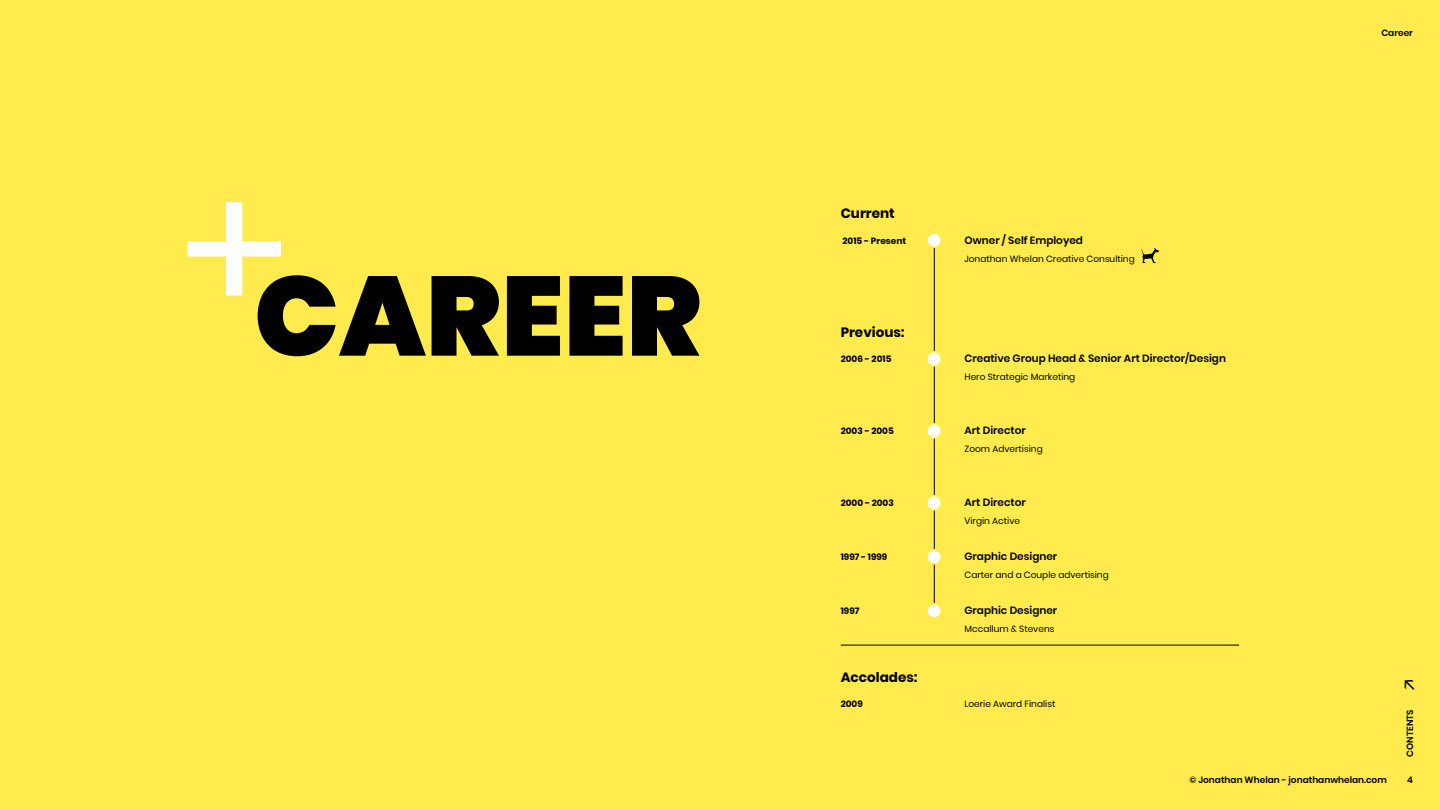
<style>
.page{position:relative;width:1440px;height:810px;background:#ffeb4d}
.page>*{position:absolute;margin:0;border:0;box-sizing:border-box;transform-origin:0 0}
.t1{font:183.15px "Poppins";color:#fff}
.t2{font:900 112.5px "Poppins";color:#000}
.t3{font:21px "Synthese";color:#000}
.t4{font:700 13.5px "Poppins";color:#000}
.t5{font:600 10.5px "Poppins";color:#000}
.t6{font:9px "Poppins";color:#000}
.t7{font:700 9px "Poppins";color:#000}
.t8{font:600 9px "Poppins";color:#000}
</style>
<div class="page">
<hr style="left:934px;top:242px;width:1px;height:369px;background:#000">
<hr style="left:841px;top:645px;width:398px;height:1px;background:#000">
<div style="left:927px;top:233px;width:14px;height:14px;background:#fff;border-radius:50%"></div>
<div style="left:926px;top:232px;width:16px;height:16px;border:2px solid #ffeb4d;border-radius:50%"></div>
<div style="left:927px;top:352px;width:14px;height:14px;background:#fff;border-radius:50%"></div>
<div style="left:926px;top:351px;width:16px;height:16px;border:2px solid #ffeb4d;border-radius:50%"></div>
<div style="left:927px;top:424px;width:14px;height:14px;background:#fff;border-radius:50%"></div>
<div style="left:926px;top:423px;width:16px;height:16px;border:2px solid #ffeb4d;border-radius:50%"></div>
<div style="left:927px;top:496px;width:14px;height:14px;background:#fff;border-radius:50%"></div>
<div style="left:926px;top:495px;width:16px;height:16px;border:2px solid #ffeb4d;border-radius:50%"></div>
<div style="left:927px;top:550px;width:14px;height:14px;background:#fff;border-radius:50%"></div>
<div style="left:926px;top:549px;width:16px;height:16px;border:2px solid #ffeb4d;border-radius:50%"></div>
<div style="left:927px;top:604px;width:14px;height:14px;background:#fff;border-radius:50%"></div>
<div style="left:926px;top:603px;width:16px;height:16px;border:2px solid #ffeb4d;border-radius:50%"></div>
<svg style="left:1141px;top:248px;width:18px;height:15px"></svg>
<h1 class="t1" style="left:182px;top:146px;width:107px">+</h1>
<h2 class="t2" style="left:254px;top:251px;width:449px">CAREER</h2>
<h3 class="t4" style="left:841px;top:206px;width:56px">Current</h3>
<p class="t7" style="left:843px;top:235px;width:65px">2015 - Present</p>
<p class="t5" style="left:964px;top:234px;width:120px">Owner / Self Employed</p>
<p class="t6" style="left:965px;top:253px;width:172px">Jonathan Whelan Creative Consulting</p>
<h3 class="t4" style="left:841px;top:324px;width:65px">Previous:</h3>
<p class="t7" style="left:841px;top:354px;width:52px">2006 - 2015</p>
<p class="t5" style="left:964px;top:352px;width:263px">Creative Group Head &amp; Senior Art Director/Design</p>
<p class="t6" style="left:964px;top:372px;width:112px">Hero Strategic Marketing</p>
<p class="t7" style="left:841px;top:426px;width:55px">2003 - 2005</p>
<p class="t5" style="left:964px;top:424px;width:63px">Art Director</p>
<p class="t6" style="left:964px;top:444px;width:80px">Zoom Advertising</p>
<p class="t7" style="left:841px;top:498px;width:55px">2000 - 2003</p>
<p class="t5" style="left:964px;top:496px;width:63px">Art Director</p>
<p class="t6" style="left:964px;top:516px;width:57px">Virgin Active</p>
<p class="t7" style="left:841px;top:552px;width:48px">1997 - 1999</p>
<p class="t5" style="left:964px;top:550px;width:94px">Graphic Designer</p>
<p class="t6" style="left:964px;top:570px;width:146px">Carter and a Couple advertising</p>
<p class="t7" style="left:841px;top:606px;width:20px">1997</p>
<p class="t5" style="left:964px;top:604px;width:94px">Graphic Designer</p>
<p class="t6" style="left:964px;top:624px;width:91px">Mccallum &amp; Stevens</p>
<h3 class="t4" style="left:841px;top:669px;width:78px">Accolades:</h3>
<p class="t7" style="left:841px;top:699px;width:24px">2009</p>
<p class="t6" style="left:964px;top:699px;width:92px">Loerie Award Finalist</p>
<p class="t8" style="left:1381px;top:28px;width:33px">Career</p>
<h3 class="t3" style="left:1402px;top:667px;width:16px">↖</h3>
<p class="t8" style="left:1405px;top:757px;width:49px;rotate:-90deg">CONTENTS</p>
<p class="t8" style="left:1190px;top:775px;width:199px">© Jonathan Whelan - jonathanwhelan.com</p>
<p class="t8" style="left:1407px;top:775px;width:7px">4</p>
</div>
